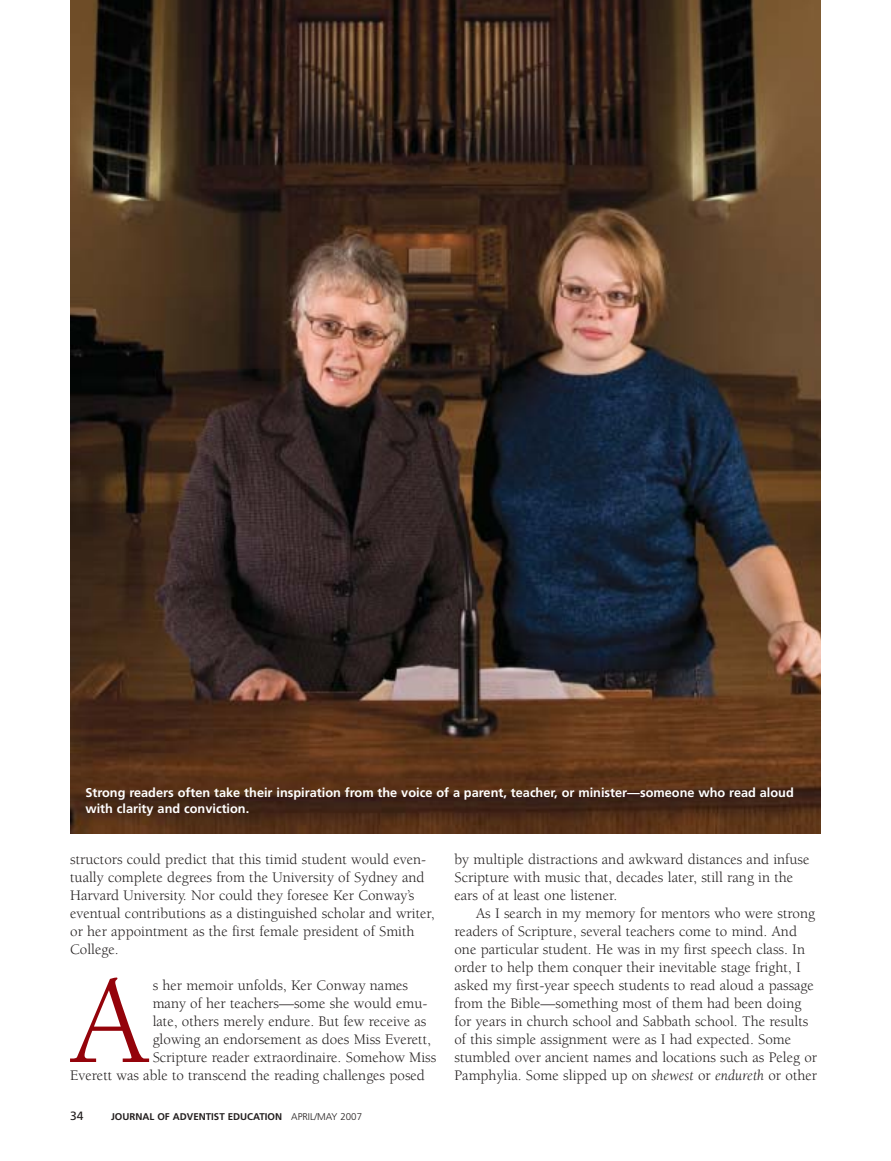
<style>
.page{position:relative;width:891px;height:1161px;background:#fff}
.page>*{position:absolute;margin:0;border:0;box-sizing:border-box;transform-origin:0 0}
.t1{font:128.4px "Berkeley";color:#94030a}
.t2{font:15px/18px "Berkeley";color:#231f1f}
.t3{font:700 12.75px/15.3px "Frutiger";color:#fff}
.t4{font:12px "Frutiger";color:#231f1f}
.t5{font:700 9.75px "Frutiger";color:#231f1f}
.s1{font-weight:300}
.s2{font-style:italic}
</style>
<div class="page">
<img style="left:70px;top:0;width:751px;height:833px">
<p class="t3" style="left:85px;top:786px;width:710px">Strong readers often take their inspiration from the voice of a parent, teacher, or minister—someone who read aloud with clarity and conviction.</p>
<p class="t2" style="left:70px;top:852px;width:366px">structors could predict that this timid student would even&shy;tually complete degrees from the University of Sydney and Harvard University. Nor could they foresee Ker Conway’s eventual contributions as a distinguished scholar and writer, or her appointment as the first female president of Smith College.</p>
<h1 class="t1" style="left:71px;top:971px;width:80px">A</h1>
<p class="t2" style="left:153px;top:978px;width:257px">s her memoir unfolds, Ker Conway names</p>
<p class="t2" style="left:153px;top:996px;width:276px">many of her teachers—some she would emu-</p>
<p class="t2" style="left:153px;top:1014px;width:275px">late, others merely endure. But few receive as</p>
<p class="t2" style="left:153px;top:1032px;width:280px">glowing an endorsement as does Miss Everett,</p>
<p class="t2" style="left:153px;top:1050px;width:285px">Scripture reader extraordinaire. Somehow Miss</p>
<p class="t2" style="left:70px;top:1068px;width:356px">Everett was able to transcend the reading challenges posed</p>
<p class="t4" style="left:70px;top:1111px;width:15px">34</p>
<p class="t5" style="left:111px;top:1113px;width:253px">JOURNAL OF ADVENTIST EDUCATION <span class="s1">APRIL/MAY 2007</span></p>
<p class="t2" style="left:454px;top:852px;width:356px">by multiple distractions and awkward distances and infuse<br>Scripture with music that, decades later, still rang in the ears of at least one listener.</p>
<p class="t2" style="left:454px;top:906px;width:364px;text-indent:22px">As I search in my memory for mentors who were strong readers of Scripture, several teachers come to mind. And one particular student. He was in my first speech class. In order to help them conquer their inevitable stage fright, I asked my first-year speech students to read aloud a passage from the Bible—something most of them had been doing for years in church school and Sabbath school. The results of this simple assignment were as I had expected. Some stumbled over ancient names and locations such as Peleg or Pamphylia. Some slipped up on <span class="s2">shewest</span> or <span class="s2">endureth</span> or other</p>
</div>
